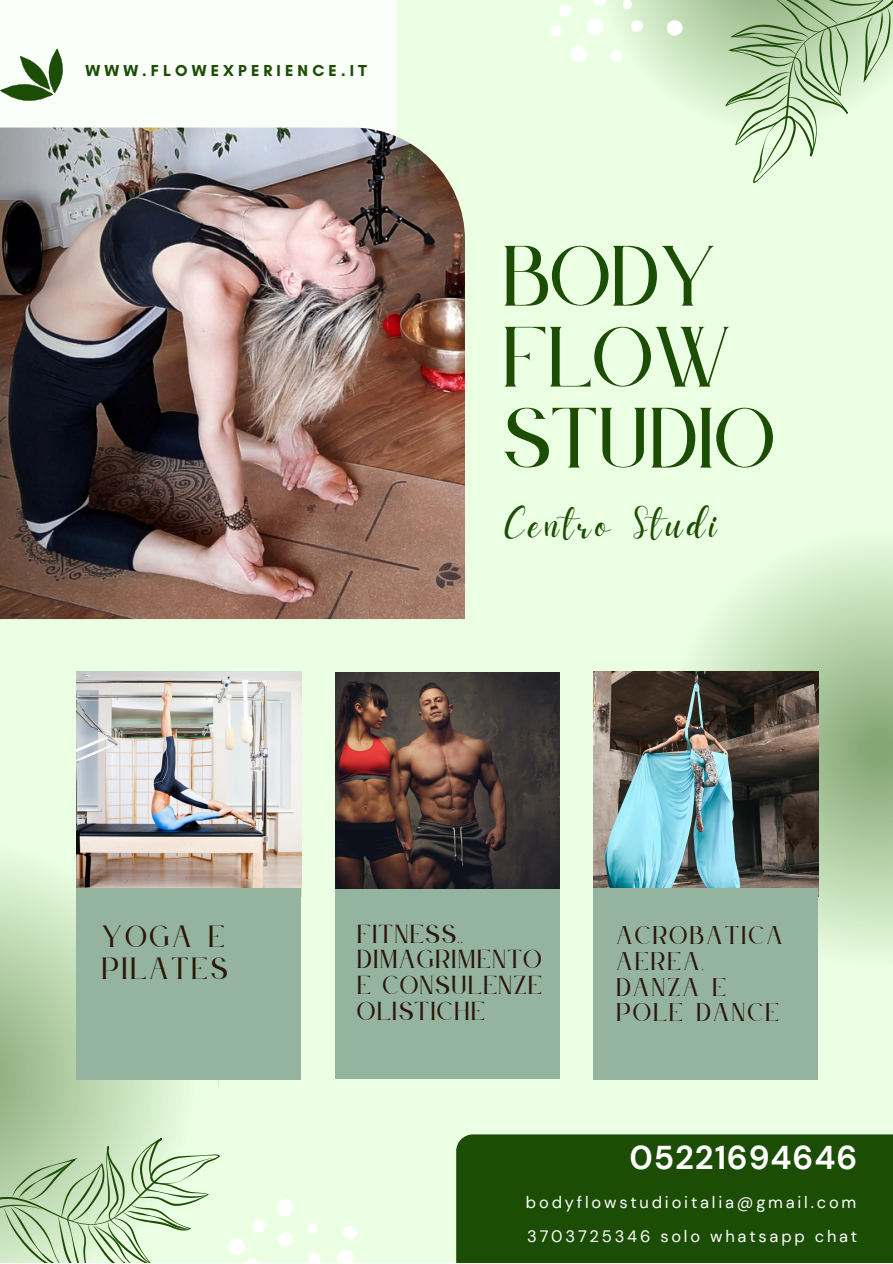
<style>
.page{position:relative;width:893px;height:1264px;background:#fff}
.page>*{position:absolute;margin:0;border:0;box-sizing:border-box;transform-origin:0 0}
.t1{font:75px/81px "Le Jour Serif";color:#1c4d05}
.t2{font:42px "Daydream";letter-spacing:.1em;color:#1c4d05}
.t3{font:700 33px "DM Sans";letter-spacing:.025em;color:#fff}
.t4{font:27px/31.5px "Le Jour Serif";letter-spacing:.1em;color:#2b160a}
.t5{font:22.8px/25.8px "Le Jour Serif";letter-spacing:.06em;color:#2b160a}
.t6{font:22.5px/25.8px "Le Jour Serif";letter-spacing:.1em;color:#2b160a}
.t7{font:16.5px "DM Sans";letter-spacing:.17em;color:#fff}
.t8{font:700 16.2px "Glacial Indifference";letter-spacing:.255em;color:#1c4d05}
</style>
<div class="page">
<div style="left:0;top:0;width:892px;height:1262px;background:#ebffe2"></div>
<svg style="left:586px;top:0;width:139px;height:111px"></svg>
<svg style="left:0;top:816px;width:77px;height:245px"></svg>
<svg style="left:695px;top:548px;width:197px;height:402px"></svg>
<div style="left:456px;top:1134px;width:436px;height:128px;background:#1c4d05"></div>
<img style="left:77px;top:671px;width:224px;height:217px">
<div style="left:77px;top:888px;width:224px;height:191px;background:#94b49f"></div>
<img style="left:335px;top:672px;width:224px;height:217px">
<div style="left:335px;top:889px;width:224px;height:190px;background:#94b49f"></div>
<img style="left:593px;top:671px;width:225px;height:217px">
<div style="left:593px;top:888px;width:225px;height:191px;background:#94b49f"></div>
<svg style="left:725px;top:0;width:167px;height:183px"></svg>
<svg style="left:0;top:1061px;width:220px;height:201px"></svg>
<div style="left:0;top:0;width:396px;height:127px;background:#fbfff9"></div>
<img style="left:0;top:127px;width:465px;height:492px">
<svg style="left:308px;top:1252px;width:13px;height:10px"></svg>
<svg style="left:337px;top:1250px;width:17px;height:12px"></svg>
<svg style="left:228px;top:1238px;width:30px;height:24px"></svg>
<svg style="left:343px;top:1225px;width:14px;height:14px"></svg>
<svg style="left:307px;top:1223px;width:11px;height:10px"></svg>
<svg style="left:278px;top:1232px;width:14px;height:15px"></svg>
<svg style="left:252px;top:1219px;width:14px;height:13px"></svg>
<svg style="left:277px;top:1199px;width:17px;height:17px"></svg>
<svg style="left:610px;top:49px;width:12px;height:12px"></svg>
<svg style="left:570px;top:45px;width:16px;height:17px"></svg>
<svg style="left:551px;top:25px;width:11px;height:12px"></svg>
<svg style="left:631px;top:20px;width:12px;height:12px"></svg>
<svg style="left:587px;top:18px;width:17px;height:18px"></svg>
<svg style="left:667px;top:20px;width:16px;height:16px"></svg>
<svg style="left:559px;top:5px;width:12px;height:12px"></svg>
<svg style="left:622px;top:0;width:10px;height:9px"></svg>
<svg style="left:593px;top:0;width:14px;height:6px"></svg>
<svg style="left:0;top:49px;width:63px;height:53px;background:#9cb391"></svg>
<p class="t8" style="left:85px;top:60px;width:283px">WWW.FLOWEXPERIENCE.IT</p>
<p class="t1" style="left:504px;top:239px;width:274px">BODY<br>FLOW<br>STUDIO</p>
<p class="t2" style="left:505px;top:500px;width:214px">Centro Studi</p>
<p class="t4" style="left:102px;top:922px;width:128px">YOGA E<br>PILATES</p>
<p class="t5" style="left:357px;top:921px;width:186px">FITNESS,,<br>DIMAGRIMENTO<br>E CONSULENZE</p>
<p class="t5" style="left:357px;top:999px;width:129px">OLISTICHE</p>
<p class="t6" style="left:616px;top:923px;width:168px">ACROBATICA<br>AEREA,<br>DANZA E<br>POLE DANCE</p>
<p class="t3" style="left:629px;top:1135px;width:229px">05221694646</p>
<p class="t7" style="left:526px;top:1191px;width:332px">bodyflowstudioitalia@gmail.com</p>
<p class="t7" style="left:527px;top:1225px;width:331px">3703725346 solo whatsapp chat</p>
</div>
